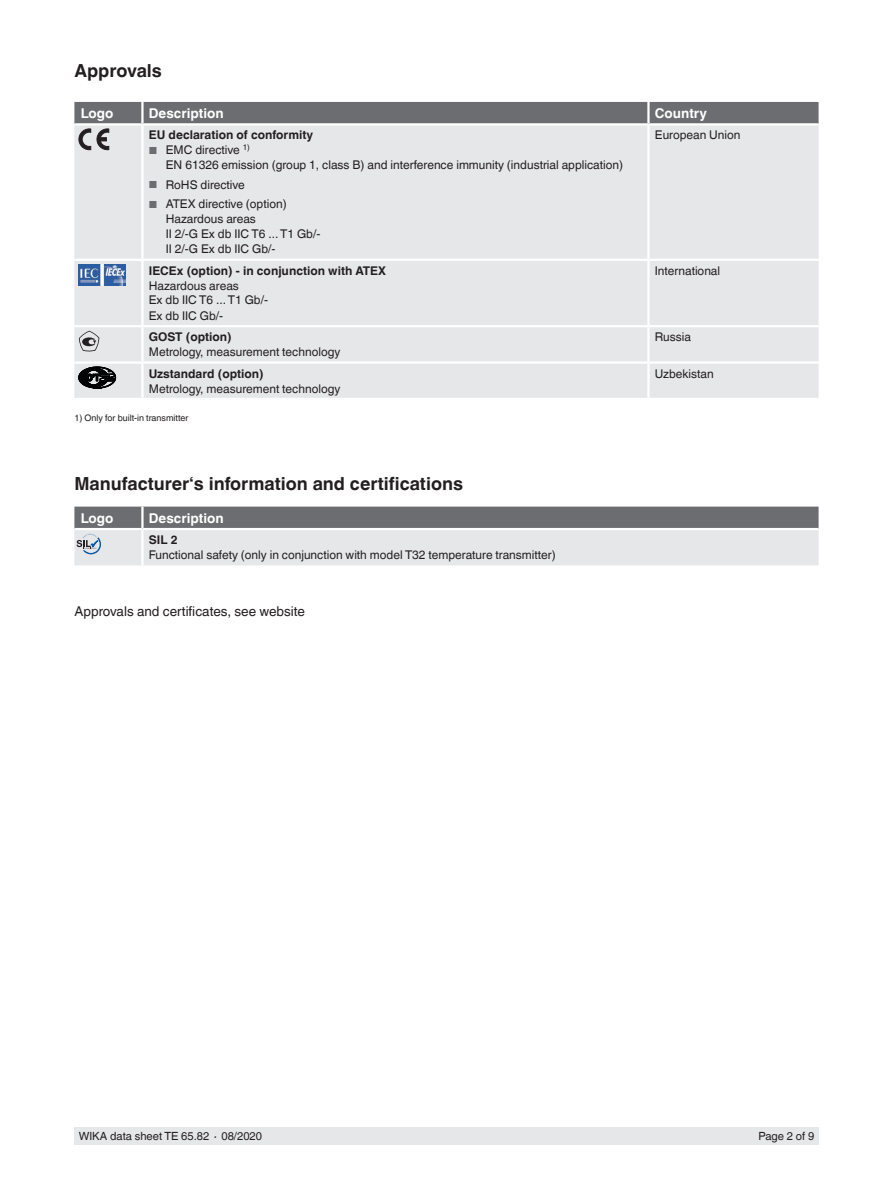
<style>
.page{position:relative;width:893px;height:1188px;background:#fff}
.page>*{position:absolute;margin:0;border:0;box-sizing:border-box;transform-origin:0 0}
.t1{font:700 18px "Helvetica World";color:#231f20}
.t2{font:700 13.5px "Helvetica World";color:#fff}
.t3{font:13.5px "Helvetica World";color:#231f20}
.t4{font:12px/15px "Helvetica World";color:#231f20}
.t5{font:700 12px "Helvetica World";color:#231f20}
.t6{font:11.25px "Helvetica World";color:#231f20}
.t7{font:9px "Helvetica World";color:#231f20}
.s1{font-size:10.2px;color:#6c6d70}
</style>
<div class="page">
<div style="left:74px;top:1128px;width:745px;height:17px;background:#e6e7e9"></div>
<div style="left:74px;top:150px;width:745px;height:248px;background:#e6e7e9"></div>
<hr style="left:142px;top:325px;width:506px;height:2px;background:#fff">
<hr style="left:142px;top:361px;width:506px;height:3px;background:#fff">
<hr style="left:648px;top:361px;width:171px;height:3px;background:#fff">
<hr style="left:74px;top:361px;width:68px;height:3px;background:#fff">
<hr style="left:74px;top:259px;width:68px;height:2px;background:#fff">
<hr style="left:141px;top:364px;width:3px;height:34px;background:#fff">
<hr style="left:647px;top:364px;width:3px;height:34px;background:#fff">
<hr style="left:142px;top:259px;width:506px;height:2px;background:#fff">
<hr style="left:648px;top:259px;width:171px;height:2px;background:#fff">
<hr style="left:74px;top:325px;width:68px;height:2px;background:#fff">
<hr style="left:648px;top:325px;width:171px;height:2px;background:#fff">
<hr style="left:647px;top:126px;width:3px;height:133px;background:#fff">
<hr style="left:647px;top:261px;width:3px;height:64px;background:#fff">
<hr style="left:141px;top:126px;width:3px;height:133px;background:#fff">
<hr style="left:141px;top:261px;width:3px;height:64px;background:#fff">
<hr style="left:647px;top:327px;width:3px;height:34px;background:#fff">
<hr style="left:141px;top:327px;width:3px;height:34px;background:#fff">
<svg style="left:74px;top:102px;width:745px;height:48px;background:#b0b1b3"></svg>
<img style="left:79px;top:264px;width:47px;height:21px">
<svg style="left:79px;top:331px;width:20px;height:21px"></svg>
<svg style="left:79px;top:367px;width:37px;height:21px"></svg>
<svg style="left:74px;top:507px;width:745px;height:58px;background:#babbbd"></svg>
<h1 class="t1" style="left:74px;top:60px;width:89px">Approvals</h1>
<p class="t2" style="left:81px;top:105px;width:34px">Logo</p>
<p class="t2" style="left:149px;top:105px;width:76px">Description</p>
<p class="t2" style="left:655px;top:105px;width:54px">Country</p>
<p class="t5" style="left:149px;top:128px;width:166px">EU declaration of conformity</p>
<p class="t4" style="left:166px;top:143px;width:459px;text-indent:-17px"><span class="s1">■</span> EMC directive <sup>1)<br></sup>EN 61326 emission (group 1, class B) and interference immunity (industrial application)</p>
<p class="t4" style="left:149px;top:177px;width:98px"><span class="s1">■</span> RoHS directive</p>
<p class="t4" style="left:166px;top:197px;width:156px;text-indent:-17px"><span class="s1">■</span> ATEX directive (option)<br>Hazardous areas<br>II 2/-G Ex db IIC T6 ... T1 Gb/-<br>II 2/-G Ex db IIC Gb/-</p>
<p class="t4" style="left:655px;top:128px;width:87px">European Union</p>
<p class="t5" style="left:149px;top:264px;width:239px">IECEx (option) - in conjunction with ATEX</p>
<p class="t4" style="left:149px;top:278px;width:121px">Hazardous areas<br>Ex db IIC T6 ... T1 Gb/-<br>Ex db IIC Gb/-</p>
<p class="t5" style="left:149px;top:330px;width:84px">GOST (option)</p>
<p class="t4" style="left:149px;top:345px;width:193px">Metrology, measurement technology</p>
<p class="t5" style="left:149px;top:366px;width:116px">Uzstandard (option)</p>
<p class="t4" style="left:149px;top:381px;width:193px">Metrology, measurement technology</p>
<p class="t7" style="left:74px;top:413px;width:115px">1) Only for built-in transmitter</p>
<h1 class="t1" style="left:74px;top:473px;width:390px">Manufacturer‘s information and certifications</h1>
<p class="t2" style="left:81px;top:510px;width:34px">Logo</p>
<p class="t2" style="left:149px;top:510px;width:76px">Description</p>
<p class="t5" style="left:149px;top:533px;width:30px">SIL 2</p>
<p class="t4" style="left:149px;top:547px;width:408px">Functional safety (only in conjunction with model T32 temperature transmitter)</p>
<p class="t3" style="left:74px;top:604px;width:232px">Approvals and certificates, see website</p>
<p class="t4" style="left:655px;top:263px;width:67px">International</p>
<p class="t4" style="left:655px;top:330px;width:38px">Russia</p>
<p class="t4" style="left:655px;top:366px;width:60px">Uzbekistan</p>
<p class="t6" style="left:79px;top:1130px;width:185px">WIKA data sheet TE 65.82 ∙ 08/2020</p>
<p class="t6" style="left:759px;top:1130px;width:57px">Page 2 of 9</p>
</div>
